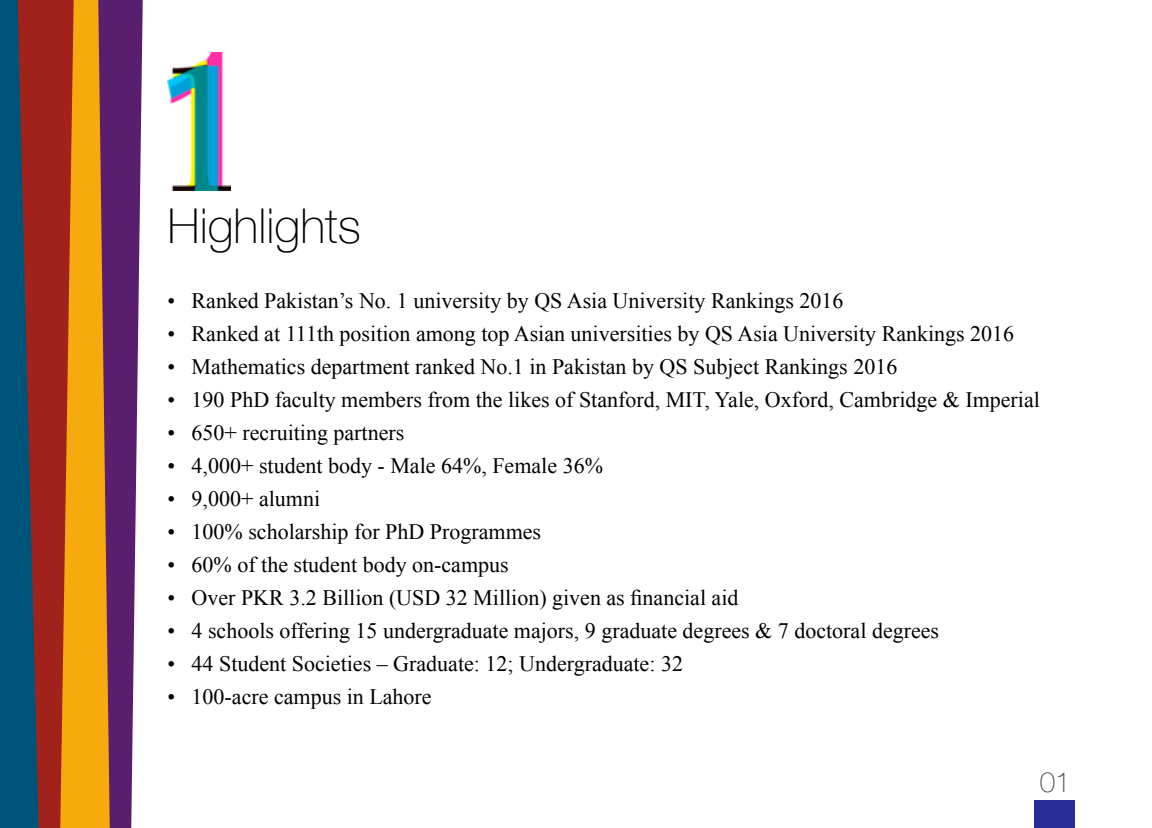
<style>
.page{position:relative;width:1152px;height:828px;background:#fff}
.page>*{position:absolute;margin:0;border:0;box-sizing:border-box;transform-origin:0 0}
.t1{font:100 48px "Helvetica Neue";color:#000}
.t2{font:100 28px "Helvetica Neue";color:#4a4b4b}
.t3{font:22px "Times New Roman";color:#000}
</style>
<div class="page">
<div style="left:1034px;top:801px;width:40px;height:27px;background:#292d96"></div>
<img style="left:168px;top:53px;width:63px;height:138px">
<svg style="left:110px;top:0;width:33px;height:828px;background:#723f83"></svg>
<div style="left:39px;top:0;width:21px;height:828px;background:#a0221a"></div>
<svg style="left:60px;top:0;width:50px;height:828px;background:#da8313"></svg>
<svg style="left:0;top:0;width:39px;height:828px;background:#2c465e"></svg>
<h1 class="t1" style="left:168px;top:190px;width:195px">Highlights</h1>
<p class="t3" style="left:168px;top:286px;width:678px">• Ranked Pakistan’s No. 1 university by QS Asia University Rankings 2016</p>
<p class="t3" style="left:168px;top:319px;width:848px">• Ranked at 111th position among top Asian universities by QS Asia University Rankings 2016</p>
<p class="t3" style="left:168px;top:352px;width:731px">• Mathematics department ranked No.1 in Pakistan by QS Subject Rankings 2016</p>
<p class="t3" style="left:168px;top:385px;width:874px">• 190 PhD faculty members from the likes of Stanford, MIT, Yale, Oxford, Cambridge &amp; Imperial</p>
<p class="t3" style="left:168px;top:418px;width:238px">• 650+ recruiting partners</p>
<p class="t3" style="left:168px;top:451px;width:437px">• 4,000+ student body - Male 64%, Female 36%</p>
<p class="t3" style="left:168px;top:484px;width:154px">• 9,000+ alumni</p>
<p class="t3" style="left:168px;top:517px;width:375px">• 100% scholarship for PhD Programmes</p>
<p class="t3" style="left:168px;top:550px;width:343px">• 60% of the student body on-campus</p>
<p class="t3" style="left:168px;top:583px;width:572px">• Over PKR 3.2 Billion (USD 32 Million) given as financial aid</p>
<p class="t3" style="left:168px;top:616px;width:773px">• 4 schools offering 15 undergraduate majors, 9 graduate degrees &amp; 7 doctoral degrees</p>
<p class="t3" style="left:168px;top:649px;width:517px">• 44 Student Societies – Graduate: 12; Undergraduate: 32</p>
<p class="t3" style="left:168px;top:682px;width:266px">• 100-acre campus in Lahore</p>
<p class="t2" style="left:1040px;top:761px;width:33px">01</p>
</div>
